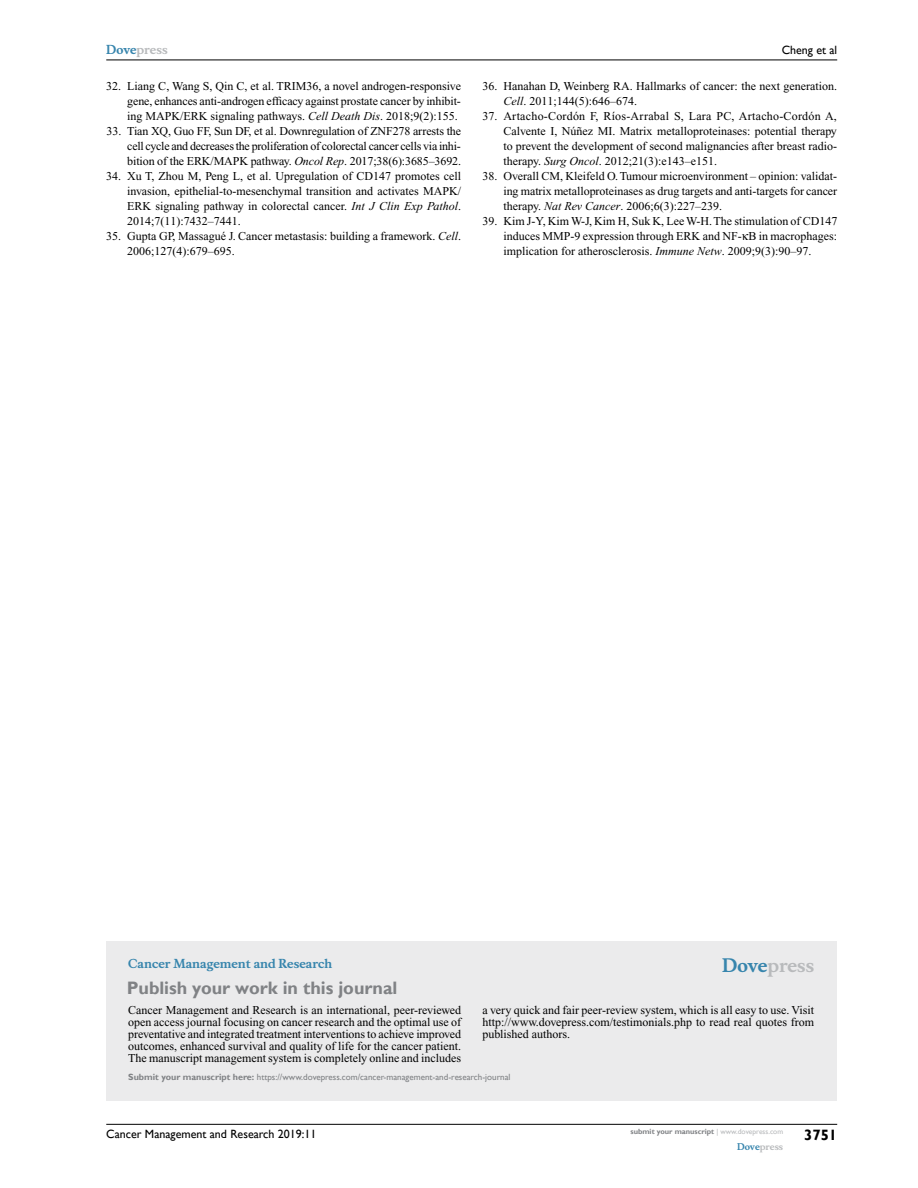
<style>
.page{position:relative;width:918px;height:1188px;background:#fff}
.page>*{position:absolute;margin:0;border:0;box-sizing:border-box;transform-origin:0 0}
.t1{font:700 18px "Gill Sans";color:#808285}
.t2{font:700 18px "Musee";color:#b8babc}
.t3{font:700 15px "Gill Sans";color:#000}
.t4{font:12px/15px "Times New Roman";color:#000;text-align:justify}
.t5{font:12px "Gill Sans";color:#000}
.t6{font:700 12px "Musee";color:#3785ad}
.t7{font:700 12px "Musee";color:#b8babc}
.t8{font:9px "Gill Sans";color:#808285}
.t9{font:700 9px "Musee";color:#b8babc}
.t10{font:700 7.5px "Gill Sans";color:#808285}
.s1{color:#3785ad}
.s2{font-style:italic}
.s3{font-weight:700}
.s4{font-weight:400;color:#b8babc}
</style>
<div class="page">
<div style="left:106px;top:941px;width:731px;height:159px;background:#ebebec"></div>
<hr style="left:106px;top:1124px;width:731px;height:1px;background:#000">
<hr style="left:106px;top:60px;width:731px;height:1px;background:#000">
<p class="t7" style="left:106px;top:43px;width:63px"><span class="s1">Dove</span>press</p>
<p class="t4" style="left:127px;top:79px;width:335px;text-indent:-21px">32. Liang C, Wang S, Qin C, et al. TRIM36, a novel androgen-responsive gene, enhances anti-androgen efficacy against prostate cancer by inhibit&shy;ing MAPK/ERK signaling pathways. <span class="s2">Cell Death Dis</span>. 2018;9(2):155.</p>
<p class="t4" style="left:127px;top:124px;width:335px;text-indent:-21px">33. Tian XQ, Guo FF, Sun DF, et al. Downregulation of ZNF278 arrests the cell cycle and decreases the proliferation of colorectal cancer cells via inhi&shy;bition of the ERK/MAPK pathway. <span class="s2">Oncol Rep</span>. 2017;38(6):3685–3692.</p>
<p class="t4" style="left:127px;top:169px;width:335px;text-indent:-21px">34. Xu T, Zhou M, Peng L, et al. Upregulation of CD147 promotes cell invasion, epithelial-to-mesenchymal transition and activates MAPK/ ERK signaling pathway in colorectal cancer. <span class="s2">Int J Clin Exp Pathol</span>.<br>2014;7(11):7432–7441.</p>
<p class="t4" style="left:127px;top:229px;width:335px;text-indent:-21px">35. Gupta GP, Massagué J. Cancer metastasis: building a framework. <span class="s2">Cell</span>.<br>2006;127(4):679–695.</p>
<p class="t5" style="left:782px;top:43px;width:57px">Cheng et al</p>
<p class="t4" style="left:503px;top:79px;width:335px;text-indent:-21px">36. Hanahan D, Weinberg RA. Hallmarks of cancer: the next generation.<br><span class="s2">Cell</span>. 2011;144(5):646–674.</p>
<p class="t4" style="left:503px;top:109px;width:335px;text-indent:-21px">37. Artacho-Cordón F, Ríos-Arrabal S, Lara PC, Artacho-Cordón A, Calvente I, Núñez MI. Matrix metalloproteinases: potential therapy to prevent the development of second malignancies after breast radio&shy;therapy. <span class="s2">Surg Oncol</span>. 2012;21(3):e143–e151.</p>
<p class="t4" style="left:503px;top:169px;width:335px;text-indent:-21px">38. Overall CM, Kleifeld O. Tumour microenvironment – opinion: validat&shy;ing matrix metalloproteinases as drug targets and anti-targets for cancer therapy. <span class="s2">Nat Rev Cancer</span>. 2006;6(3):227–239.</p>
<p class="t4" style="left:503px;top:214px;width:336px;text-indent:-21px">39. Kim J-Y, Kim W-J, Kim H, Suk K, Lee W-H. The stimulation of CD147 induces MMP-9 expression through ERK and NF- B in macrophages: implication for atherosclerosis. <span class="s2">Immune Netw</span>. 2009;9(3):90–97.</p>
<p class="t6" style="left:128px;top:956px;width:206px">Cancer Management and Research</p>
<h1 class="t1" style="left:127px;top:977px;width:272px">Publish your work in this journal</h1>
<h1 class="t2" style="left:722px;top:955px;width:94px"><span class="s1">Dove</span>press</h1>
<p class="t4" style="left:128px;top:1004px;width:334px;line-height:12px">Cancer Management and Research is an international, peer-reviewed open access journal focusing on cancer research and the optimal use of preventative and integrated treatment interventions to achieve improved outcomes, enhanced survival and quality of life for the cancer patient.<br>The manuscript management system is completely online and includes</p>
<p class="t4" style="left:482px;top:1004px;width:333px;line-height:12px">a very quick and fair peer-review system, which is all easy to use. Visit http://www.dovepress.com/testimonials.php to read real quotes from published authors.</p>
<p class="t8" style="left:128px;top:1072px;width:384px"><span class="s3">Submit your manuscript here:</span> https://www.dovepress.com/cancer-management-and-research-journal</p>
<p class="t5" style="left:106px;top:1127px;width:212px">Cancer Management and Research 2019:11</p>
<p class="t10" style="left:631px;top:1127px;width:154px">submit your manuscript <span class="s4">| www.dovepress.com</span></p>
<p class="t9" style="left:737px;top:1141px;width:48px"><span class="s1">Dove</span>press</p>
<p class="t3" style="left:804px;top:1126px;width:35px">3751</p>
</div>
